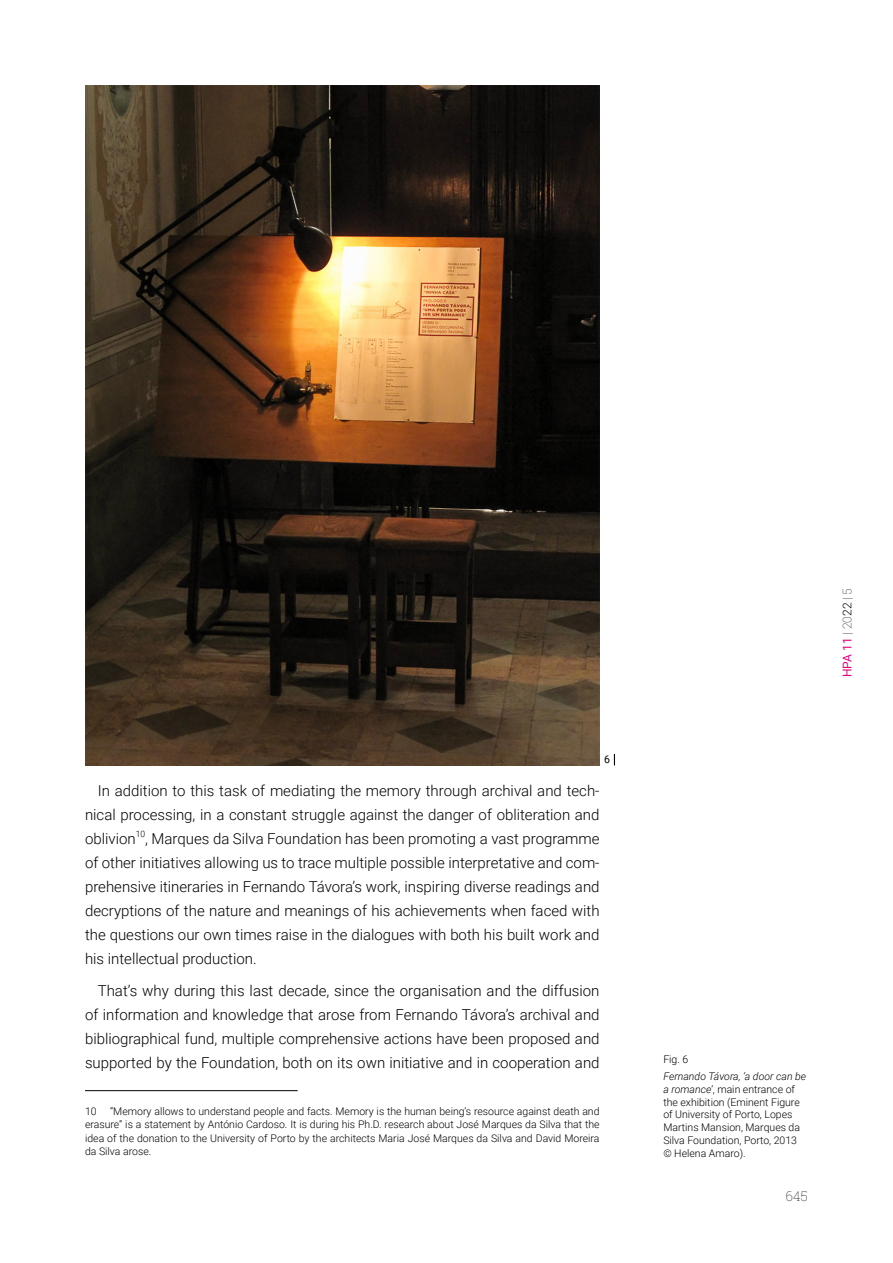
<style>
.page{position:relative;width:893px;height:1263px;background:#fff}
.page>*{position:absolute;margin:0;border:0;box-sizing:border-box;transform-origin:0 0}
.PARAGRAFO_BASE{font:300 15px/24px "Roboto";color:#000;text-align:justify}
.t1{font:13.5px "Roboto Slab";color:#000}
.t2{font:12px "Roboto";color:#e6007d}
.NOTEaPIÉdiPAGINA{font:300 10.5px/13.5px "Roboto";color:#000;text-align:justify}
.DIDASCALIA_IMMAGINI{font:300 10.5px/12.8px "Roboto";color:#000}
.t3{font:10.5px "Roboto";color:#000}
.s1{font-weight:100;color:#000}
.s2{font-weight:300;color:#000}
.s3{font-style:italic}
</style>
<div class="page">
<hr style="left:85px;top:1090px;width:213px;height:1px;background:#000">
<img style="left:85px;top:85px;width:514px;height:680px">
<p class="t3" style="left:604px;top:752px;width:7px">6</p>
<p class="PARAGRAFO_BASE" style="left:85px;top:778px;width:516px;text-indent:13px">In addition to this task of mediating the memory through archival and tech&shy;nical processing, in a constant struggle against the danger of obliteration and oblivion<sup>10</sup>, Marques da Silva Foundation has been promoting a vast programme of other initiatives allowing us to trace multiple possible interpretative and com&shy;prehensive itineraries in Fernando Távora’s work, inspiring diverse readings and decryptions of the nature and meanings of his achievements when faced with the questions our own times raise in the dialogues with both his built work and his intellectual production.</p>
<p class="PARAGRAFO_BASE" style="left:85px;top:978px;width:516px;text-indent:13px">That’s why during this last decade, since the organisation and the diffusion of information and knowledge that arose from Fernando Távora’s archival and bibliographical fund, multiple comprehensive actions have been proposed and supported by the Foundation, both on its own initiative and in cooperation and</p>
<p class="NOTEaPIÉdiPAGINA" style="left:85px;top:1104px;width:13px">10</p>
<p class="NOTEaPIÉdiPAGINA" style="left:85px;top:1104px;width:516px;text-indent:25px">“Memory allows to understand people and facts. Memory is the human being’s resource against death and erasure” is a statement by António Cardoso. It is during his Ph.D. research about José Marques da Silva that the idea of the donation to the University of Porto by the architects Maria José Marques da Silva and David Moreira da Silva arose.</p>
<p class="t2" style="left:839px;top:677px;width:91px;rotate:-90deg">HPA 11 <span class="s1">| 20</span><span class="s2">22</span> <span class="s1">| 5</span></p>
<p class="DIDASCALIA_IMMAGINI" style="left:663px;top:1053px;width:26px">Fig. 6</p>
<p class="DIDASCALIA_IMMAGINI" style="left:663px;top:1070px;width:144px"><span class="s3">Fernando Távora, ‘a door can be a romance’</span>, main entrance of the exhibition (Eminent Figure of University of Porto, Lopes<br>Martins Mansion, Marques da<br>Silva Foundation, Porto, 2013 © Helena Amaro).</p>
<p class="t1" style="left:786px;top:1186px;width:23px">645</p>
</div>
